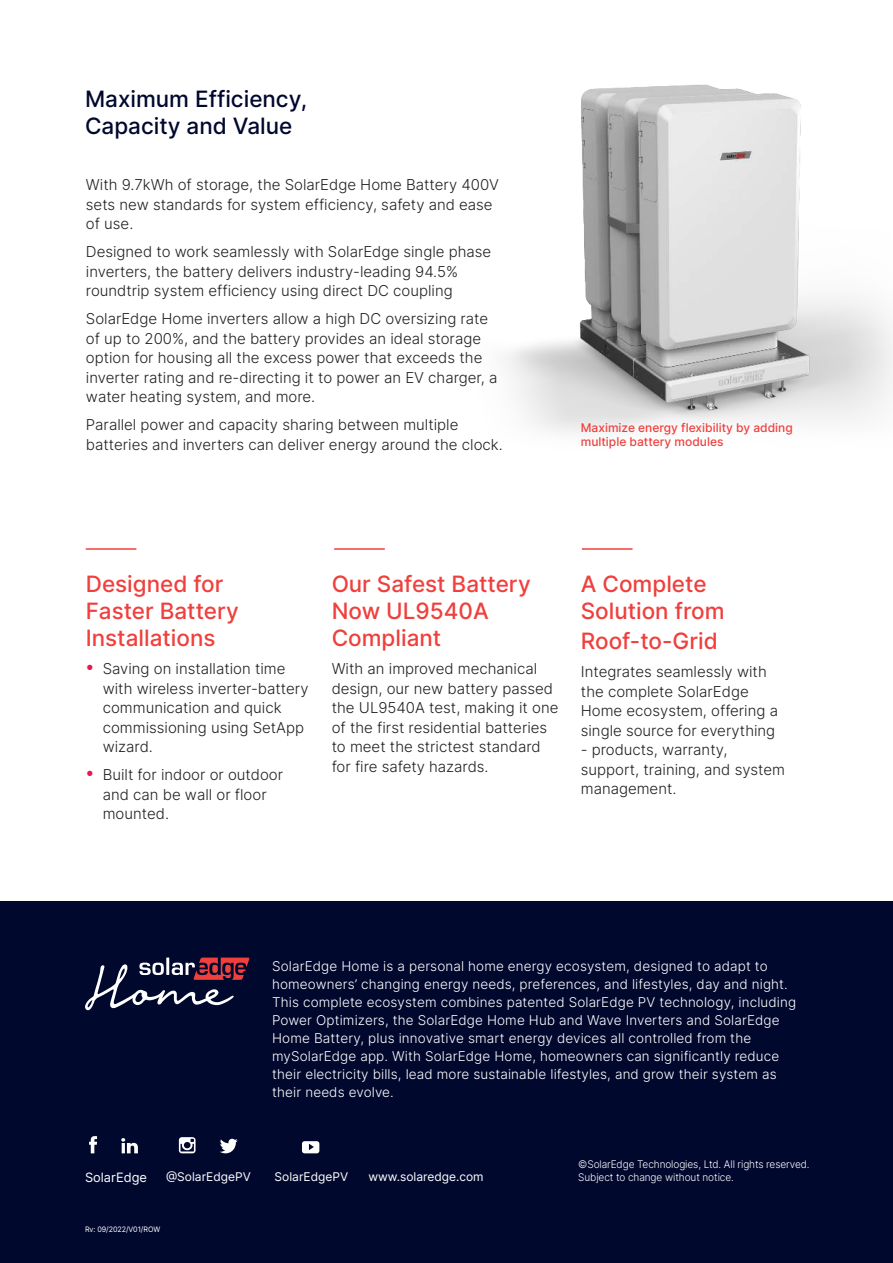
<style>
.page{position:relative;width:893px;height:1263px;background:#fff}
.page>*{position:absolute;margin:0;border:0;box-sizing:border-box;transform-origin:0 0}
.t1{font:500 22.5px/27px "Inter";color:#ef403d}
.t2{font:500 22.5px/27px "Inter";color:#00082e}
.t3{font:300 15px/19.5px "Inter";color:#221f1f}
.t4{font:300 13.5px/18px "Inter";letter-spacing:.01em;color:#fff}
.t5{font:12.9px "Inter";color:#fff}
.t6{font:500 12px/14.4px "Inter";color:#ef403d}
.t7{font:12px "Inter";color:#fff}
.t8{font:300 10.5px "Inter";letter-spacing:-.01em;color:#fff;scale:.96 1}
.t9{font:7.5px "Inter";letter-spacing:-.01em;color:#fff;scale:.96 1}
</style>
<div class="page">
<div style="left:0;top:901px;width:893px;height:362px;background:#00082e"></div>
<svg style="left:85px;top:957px;width:165px;height:54px"></svg>
<svg style="left:302px;top:1141px;width:17px;height:12px"></svg>
<svg style="left:179px;top:1137px;width:17px;height:16px"></svg>
<svg style="left:220px;top:1139px;width:18px;height:14px"></svg>
<svg style="left:121px;top:1138px;width:17px;height:15px"></svg>
<svg style="left:89px;top:1136px;width:8px;height:17px"></svg>
<hr style="left:86px;top:548px;width:50px;height:2px;background:#ef403d">
<hr style="left:334px;top:548px;width:51px;height:2px;background:#ef403d">
<hr style="left:582px;top:548px;width:50px;height:2px;background:#ef403d">
<img style="left:506px;top:84px;width:387px;height:350px">
<h1 class="t2" style="left:85px;top:87px;width:224px">Maximum Efficiency,<br>Capacity and Value</h1>
<p class="t3" style="left:86px;top:176px;width:415px">With 9.7kWh of storage, the SolarEdge Home Battery 400V sets new standards for system efficiency, safety and ease of use.</p>
<p class="t3" style="left:86px;top:243px;width:407px">Designed to work seamlessly with SolarEdge single phase inverters, the battery delivers industry-leading 94.5% roundtrip system efficiency using direct DC coupling</p>
<p class="t3" style="left:86px;top:310px;width:413px">SolarEdge Home inverters allow a high DC oversizing rate of up to 200%, and the battery provides an ideal storage option for housing all the excess power that exceeds the inverter rating and re-directing it to power an EV charger, a water heating system, and more.</p>
<p class="t3" style="left:86px;top:415px;width:418px">Parallel power and capacity sharing between multiple batteries and inverters can deliver energy around the clock.</p>
<p class="t6" style="left:581px;top:422px;width:213px">Maximize energy flexibility by adding multiple battery modules</p>
<h1 class="t1" style="left:86px;top:573px;width:155px">Designed for<br>Faster Battery<br>Installations</h1>
<p class="t3" style="left:103px;top:660px;width:207px">Saving on installation time with wireless inverter-battery communication and quick commissioning using SetApp wizard.</p>
<p class="t3" style="left:103px;top:766px;width:182px">Built for indoor or outdoor and can be wall or floor mounted.</p>
<h1 class="t1" style="left:332px;top:573px;width:201px">Our Safest Battery<br>Now UL9540A<br>Compliant</h1>
<p class="t3" style="left:332px;top:660px;width:228px">With an improved mechanical design, our new battery passed the UL9540A test, making it one of the first residential batteries to meet the strictest standard for fire safety hazards.</p>
<h1 class="t1" style="left:581px;top:573px;width:145px">A Complete<br>Solution from</h1>
<h1 class="t1" style="left:581px;top:630px;width:138px">Roof-to-Grid</h1>
<p class="t3" style="left:581px;top:663px;width:199px">Integrates seamlessly with the complete SolarEdge<br>Home ecosystem, offering a single source for everything</p>
<p class="t3" style="left:581px;top:741px;width:206px">- products, warranty, support, training, and system management.</p>
<p class="t4" style="left:272px;top:958px;width:526px">SolarEdge Home is a personal home energy ecosystem, designed to adapt to homeowners’ changing energy needs, preferences, and lifestyles, day and night.<br>This complete ecosystem combines patented SolarEdge PV technology, including Power Optimizers, the SolarEdge Home Hub and Wave Inverters and SolarEdge Home Battery, plus innovative smart energy devices all controlled from the mySolarEdge app. With SolarEdge Home, homeowners can significantly reduce their electricity bills, lead more sustainable lifestyles, and grow their system as their needs evolve.</p>
<p class="t8" style="left:578px;top:1159px;width:242px">©SolarEdge Technologies, Ltd. All rights reserved.</p>
<p class="t5" style="left:85px;top:1172px;width:63px">SolarEdge</p>
<p class="t7" style="left:166px;top:1168px;width:86px">@SolarEdgePV</p>
<p class="t7" style="left:368px;top:1172px;width:117px">www.solaredge.com</p>
<p class="t7" style="left:275px;top:1172px;width:75px">SolarEdgePV</p>
<p class="t8" style="left:578px;top:1173px;width:164px">Subject to change without notice.</p>
<p class="t9" style="left:85px;top:1226px;width:80px">Rv: 09/2022/V01/ROW</p>
</div>
